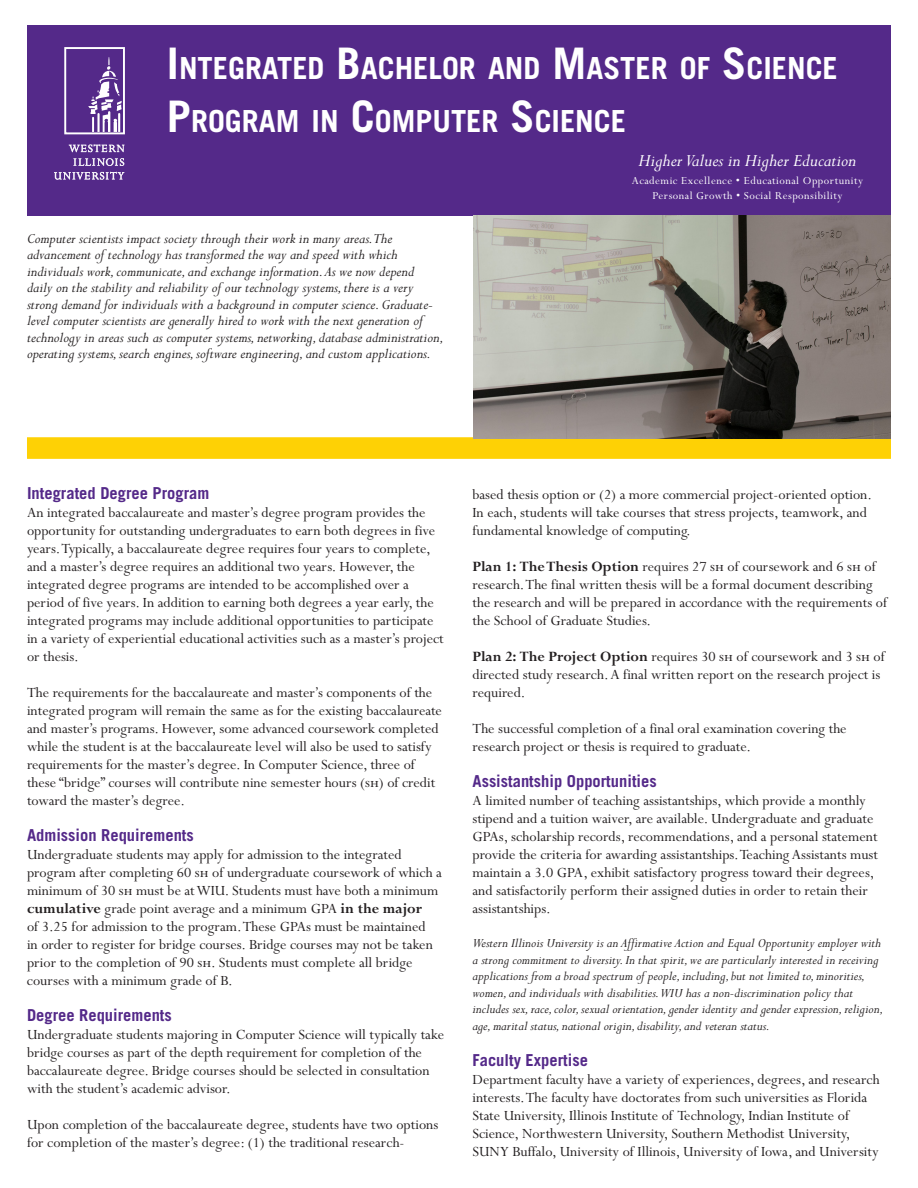
<style>
.page{position:relative;width:918px;height:1188px;background:#fff}
.page>*{position:absolute;margin:0;border:0;box-sizing:border-box;transform-origin:0 0}
.t1{font:700 30.45px/52.5px "Trade Gothic";color:#fff}
.t2{font:italic 19.5px "Perpetua";color:#fff}
.Subhead_1_heading{font:700 16.5px "Trade Gothic";color:#542989}
.body___L_unordered{font:15.75px/18px "Perpetua";color:#231f20}
.pgm_description_un{font:italic 15.75px/16.5px "Perpetua";color:#231f20}
.t3{font:italic 14.25px/16.5px "Perpetua";color:#231f20}
.t4{font:12px/15px "Perpetua";letter-spacing:.04em;color:#fff;text-align:center}
.s1{font-size:43.5px}
.s2{font-family:"Perpetua SC"}
.s3{font-weight:700}
</style>
<div class="page">
<div style="left:27px;top:437px;width:864px;height:22px;background:#fed105;border:2px solid #fed105"></div>
<div style="left:27px;top:26px;width:864px;height:190px;background:#542989"></div>
<div style="left:64px;top:47px;width:61px;height:87px;border:2px solid #fff"></div>
<svg style="left:88px;top:57px;width:34px;height:75px"></svg>
<svg style="left:69px;top:144px;width:56px;height:8px"></svg>
<svg style="left:73px;top:158px;width:51px;height:8px"></svg>
<svg style="left:54px;top:172px;width:70px;height:8px"></svg>
<img style="left:474px;top:216px;width:417px;height:223px">
<h1 class="t1" style="left:167px;top:42px;width:672px"><span class="s1">I</span>NTEGRATED <span class="s1">B</span>ACHELOR AND <span class="s1">M</span>ASTER OF <span class="s1">S</span>CIENCE<br><span class="s1">P</span>ROGRAM IN <span class="s1">C</span>OMPUTER <span class="s1">S</span>CIENCE</h1>
<h2 class="t2" style="left:638px;top:151px;width:220px">Higher Values in Higher Education</h2>
<h2 class="t4" style="left:632px;top:174px;width:233px">Academic Excellence • Educational Opportunity<br>Personal Growth • Social Responsibility</h2>
<p class="pgm_description_un" style="left:27px;top:231px;width:418px">Computer scientists impact society through their work in many areas.The advancement of technology has transformed the way and speed with which individuals work, communicate, and exchange information. As we now depend daily on the stability and reliability of our technology systems, there is a very strong demand for individuals with a background in computer science. Graduate&shy;level computer scientists are generally hired to work with the next generation of technology in areas such as computer systems, networking, database administration, operating systems, search engines, software engineering, and custom applications.</p>
<p class="Subhead_1_heading" style="left:27px;top:483px;width:184px">Integrated Degree Program</p>
<p class="body___L_unordered" style="left:27px;top:504px;width:418px">An integrated baccalaureate and master’s degree program provides the opportunity for outstanding undergraduates to earn both degrees in five years. Typically, a baccalaureate degree requires four years to complete, and a master’s degree requires an additional two years. However, the integrated degree programs are intended to be accomplished over a period of five years. In addition to earning both degrees a year early, the integrated programs may include additional opportunities to participate in a variety of experiential educational activities such as a master’s project or thesis.</p>
<p class="body___L_unordered" style="left:27px;top:684px;width:417px">The requirements for the baccalaureate and master’s components of the integrated program will remain the same as for the existing baccalaureate and master’s programs. However, some advanced coursework completed while the student is at the baccalaureate level will also be used to satisfy requirements for the master’s degree. In Computer Science, three of these “bridge” courses will contribute nine semester hours (<span class="s2">sh</span>) of credit toward the master’s degree.</p>
<p class="Subhead_1_heading" style="left:27px;top:825px;width:168px">Admission Requirements</p>
<p class="body___L_unordered" style="left:27px;top:846px;width:416px">Undergraduate students may apply for admission to the integrated program after completing 60 <span class="s2">sh</span> of undergraduate coursework of which a minimum of 30 <span class="s2">sh</span> must be at WIU. Students must have both a minimum <span class="s3">cumulative</span> grade point average and a minimum GPA <span class="s3">in the major<br></span>of 3.25 for admission to the program. These GPAs must be maintained<br>in order to register for bridge courses. Bridge courses may not be taken prior to the completion of 90 <span class="s2">sh</span>. Students must complete all bridge courses with a minimum grade of B.</p>
<p class="Subhead_1_heading" style="left:27px;top:1005px;width:146px">Degree Requirements</p>
<p class="body___L_unordered" style="left:27px;top:1026px;width:419px">Undergraduate students majoring in Computer Science will typically take bridge courses as part of the depth requirement for completion of the baccalaureate degree. Bridge courses should be selected in consultation with the student’s academic advisor.</p>
<p class="body___L_unordered" style="left:27px;top:1116px;width:413px">Upon completion of the baccalaureate degree, students have two options for completion of the master’s degree: (1) the traditional research-</p>
<p class="body___L_unordered" style="left:473px;top:486px;width:401px">based thesis option or (2) a more commercial project-oriented option.<br>In each, students will take courses that stress projects, teamwork, and fundamental knowledge of computing.</p>
<p class="body___L_unordered" style="left:473px;top:558px;width:416px"><span class="s3">Plan 1: The Thesis Option</span> requires 27 <span class="s2">sh</span> of coursework and 6 <span class="s2">sh</span> of research. The final written thesis will be a formal document describing the research and will be prepared in accordance with the requirements of the School of Graduate Studies.</p>
<p class="body___L_unordered" style="left:473px;top:648px;width:414px"><span class="s3">Plan 2: The Project Option</span> requires 30 <span class="s2">sh</span> of coursework and 3 <span class="s2">sh</span> of directed study research. A final written report on the research project is required.</p>
<p class="body___L_unordered" style="left:473px;top:720px;width:376px">The successful completion of a final oral examination covering the research project or thesis is required to graduate.</p>
<p class="Subhead_1_heading" style="left:472px;top:771px;width:186px">Assistantship Opportunities</p>
<p class="body___L_unordered" style="left:472px;top:792px;width:407px">A limited number of teaching assistantships, which provide a monthly stipend and a tuition waiver, are available. Undergraduate and graduate GPAs, scholarship records, recommendations, and a personal statement provide the criteria for awarding assistantships. Teaching Assistants must maintain a 3.0 GPA, exhibit satisfactory progress toward their degrees, and satisfactorily perform their assigned duties in order to retain their assistantships.</p>
<p class="t3" style="left:472px;top:935px;width:412px">Western Illinois University is an Affirmative Action and Equal Opportunity employer with a strong commitment to diversity. In that spirit, we are particularly interested in receiving applications from a broad spectrum of people, including, but not limited to, minorities, women, and individuals with disabilities. WIU has a non-discrimination policy that includes sex, race, color, sexual orientation, gender identity and gender expression, religion, age, marital status, national origin, disability, and veteran status.</p>
<p class="Subhead_1_heading" style="left:472px;top:1050px;width:117px">Faculty Expertise</p>
<p class="body___L_unordered" style="left:472px;top:1071px;width:409px">Department faculty have a variety of experiences, degrees, and research interests. The faculty have doctorates from such universities as Florida State University, Illinois Institute of Technology, Indian Institute of Science, Northwestern University, Southern Methodist University, SUNY Buffalo, University of Illinois, University of Iowa, and University</p>
</div>
